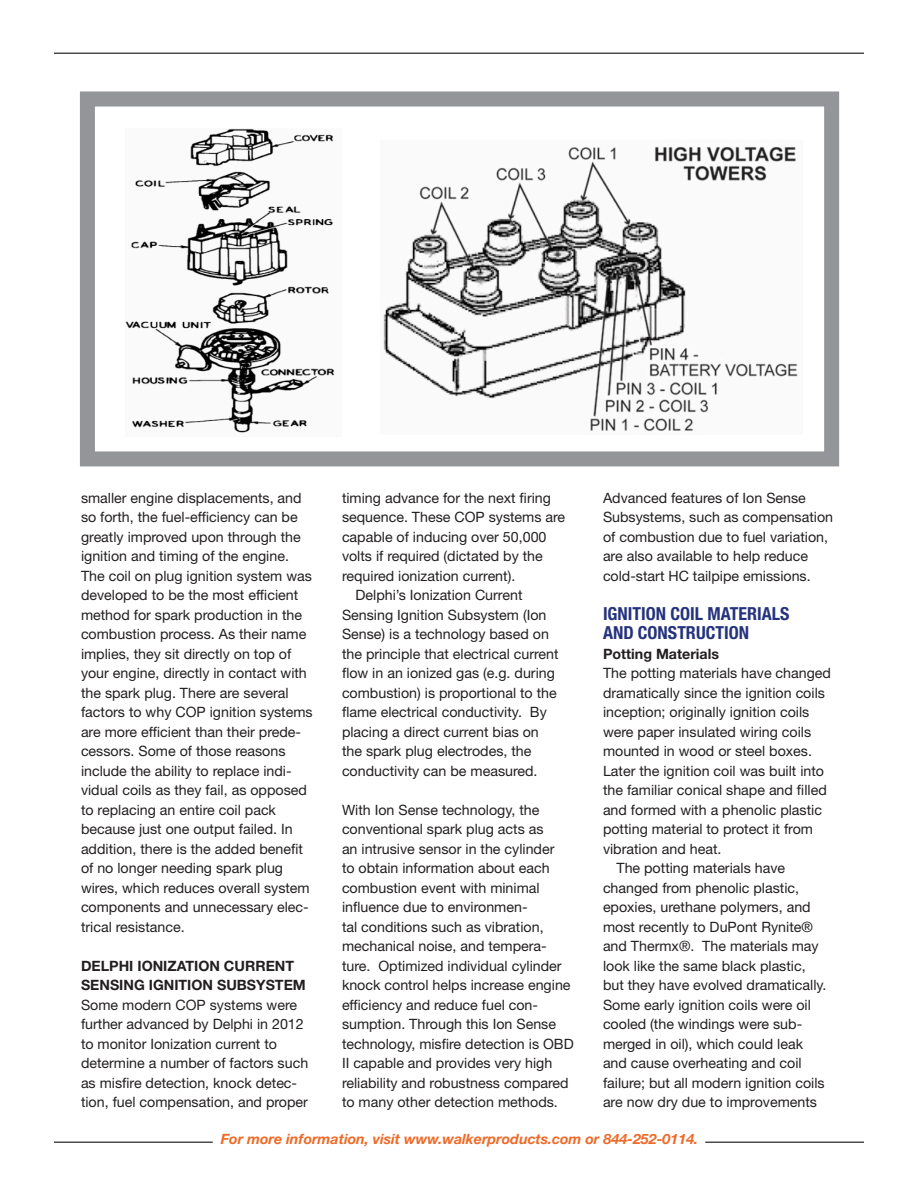
<style>
.page{position:relative;width:918px;height:1188px;background:#fff}
.page>*{position:absolute;margin:0;border:0;box-sizing:border-box;transform-origin:0 0}
.t1{font:700 condensed 18px/19.5px "Helvetica Neue LT Std";color:#25337c}
.t2{font:14.25px/19.5px "Helvetica Neue LT Std";color:#231f20}
.t3{font:700 14.25px/19.5px "Helvetica Neue LT Std";color:#231f20}
.t4{font:italic 700 14.25px "Helvetica Neue LT Std";color:#ef6a27}
</style>
<div class="page">
<hr style="left:54px;top:1142px;width:159px;height:1px;background:#4b4c4d">
<hr style="left:705px;top:1142px;width:159px;height:1px;background:#4b4c4d">
<hr style="left:54px;top:52px;width:810px;height:2px;background:#4b4c4d">
<svg style="left:80px;top:91px;width:760px;height:376px"></svg>
<img style="left:126px;top:129px;width:216px;height:308px">
<img style="left:381px;top:110px;width:422px;height:334px">
<p class="t2" style="left:603px;top:487px;width:232px">Advanced features of Ion Sense Subsystems, such as compensation of combustion due to fuel variation, are also available to help reduce cold-start HC tailpipe emissions.</p>
<p class="t1" style="left:603px;top:603px;width:188px">IGNITION COIL MATERIALS<br>AND CONSTRUCTION</p>
<p class="t3" style="left:603px;top:643px;width:118px">Potting Materials</p>
<p class="t2" style="left:603px;top:663px;width:230px">The potting materials have changed dramatically since the ignition coils inception; originally ignition coils were paper insulated wiring coils mounted in wood or steel boxes.<br>Later the ignition coil was built into the familiar conical shape and filled and formed with a phenolic plastic potting material to protect it from vibration and heat.</p>
<p class="t2" style="left:603px;top:858px;width:225px;text-indent:14px">The potting materials have changed from phenolic plastic, epoxies, urethane polymers, and most recently to DuPont Rynite® and Thermx®. The materials may look like the same black plastic, but they have evolved dramatically.<br>Some early ignition coils were oil cooled (the windings were sub&shy;merged in oil), which could leak and cause overheating and coil failure; but all modern ignition coils are now dry due to improvements</p>
<p class="t4" style="left:221px;top:1131px;width:479px">For more information, visit www.walkerproducts.com or 844-252-0114.</p>
<p class="t2" style="left:342px;top:487px;width:225px">timing advance for the next firing sequence. These COP systems are capable of inducing over 50,000 volts if required (dictated by the required ionization current).</p>
<p class="t2" style="left:342px;top:585px;width:218px;text-indent:14px">Delphi’s Ionization Current Sensing Ignition Subsystem (Ion Sense) is a technology based on the principle that electrical current flow in an ionized gas (e.g. during combustion) is proportional to the flame electrical conductivity. By placing a direct current bias on the spark plug electrodes, the conductivity can be measured.</p>
<p class="t2" style="left:342px;top:799px;width:233px">With Ion Sense technology, the conventional spark plug acts as<br>an intrusive sensor in the cylinder<br>to obtain information about each combustion event with minimal influence due to environmen-<br>tal conditions such as vibration, mechanical noise, and tempera&shy;ture. Optimized individual cylinder knock control helps increase engine efficiency and reduce fuel con&shy;sumption. Through this Ion Sense technology, misfire detection is OBD II capable and provides very high reliability and robustness compared to many other detection methods.</p>
<p class="t2" style="left:81px;top:487px;width:233px">smaller engine displacements, and so forth, the fuel-efficiency can be greatly improved upon through the ignition and timing of the engine.<br>The coil on plug ignition system was developed to be the most efficient method for spark production in the combustion process. As their name implies, they sit directly on top of your engine, directly in contact with the spark plug. There are several factors to why COP ignition systems are more efficient than their prede&shy;cessors. Some of those reasons include the ability to replace indi&shy;vidual coils as they fail, as opposed to replacing an entire coil pack because just one output failed. In addition, there is the added benefit of no longer needing spark plug wires, which reduces overall system components and unnecessary elec&shy;trical resistance.</p>
<p class="t3" style="left:81px;top:955px;width:226px">DELPHI IONIZATION CURRENT<br>SENSING IGNITION SUBSYSTEM</p>
<p class="t2" style="left:81px;top:994px;width:229px">Some modern COP systems were further advanced by Delphi in 2012 to monitor Ionization current to determine a number of factors such as misfire detection, knock detec&shy;tion, fuel compensation, and proper</p>
</div>
